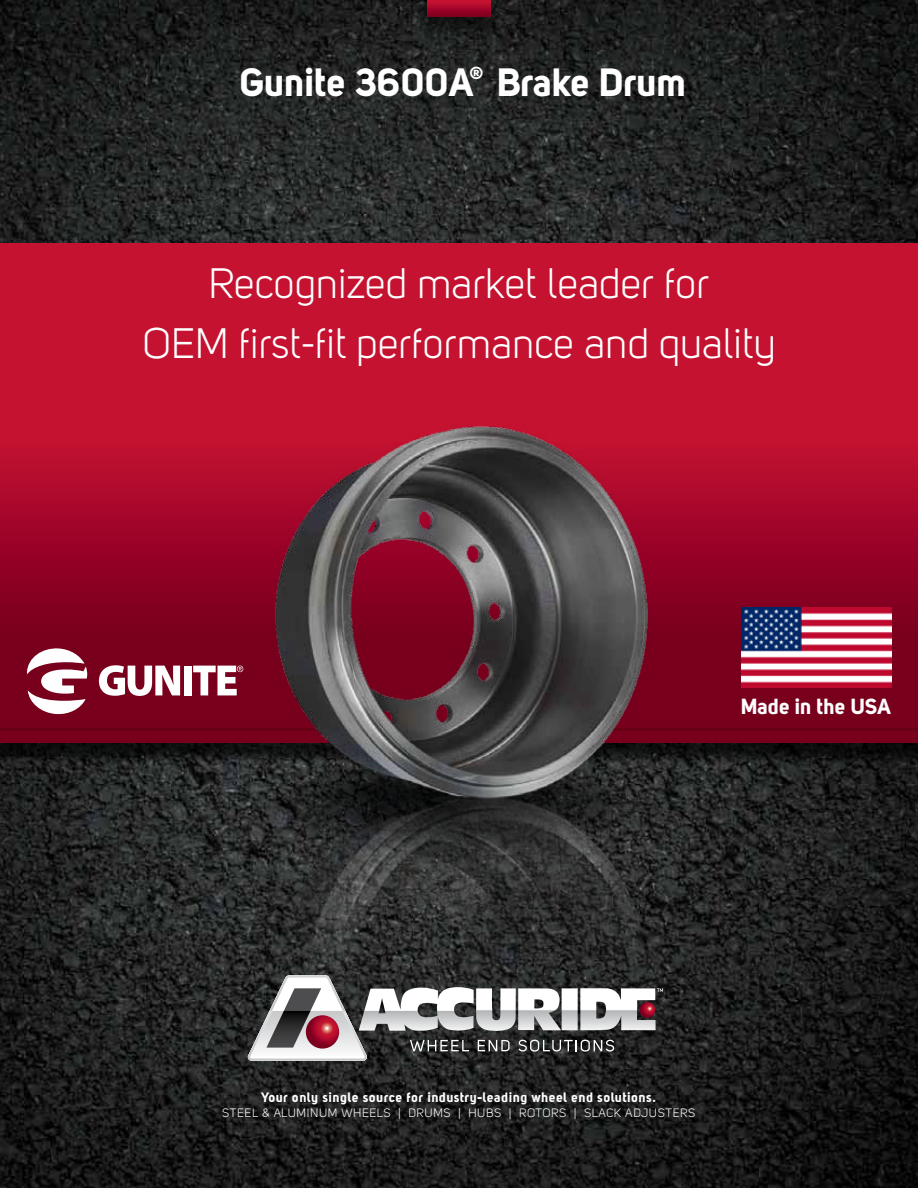
<style>
.page{position:relative;width:918px;height:1188px;background:#fff}
.page>*{position:absolute;margin:0;border:0;box-sizing:border-box;transform-origin:0 0}
.t1{font:42px/60px "Uni Sans Book";color:#fff;text-align:center}
.t2{font:39px "Uni Sans Bold";color:#fff}
.t3{font:21.6px "Uni Sans Bold";letter-spacing:-.005em;color:#fff}
.t4{font:17.55px "Uni Sans Bold";color:#fff}
.t5{font:13.5px "Uni Sans Bold";letter-spacing:.045em;color:#fff}
.t6{font:12px "Uni Sans Book";letter-spacing:.05em;color:#fff}
</style>
<div class="page">
<img style="left:0;top:0;width:918px;height:1188px">
<div style="left:419px;top:0;width:80px;height:39px;background:#000;opacity:.44"></div>
<svg style="left:427px;top:0;width:63px;height:17px"></svg>
<svg style="left:0;top:243px;width:918px;height:499px;background:#b10c2b"></svg>
<hr style="left:0;top:728px;width:918px;height:3px;background:#79001e">
<img style="left:210px;top:417px;width:500px;height:607px">
<svg style="left:248px;top:975px;width:415px;height:86px"></svg>
<img style="left:741px;top:608px;width:150px;height:79px">
<svg style="left:99px;top:665px;width:81px;height:31px"></svg>
<div style="left:184px;top:666px;width:7px;height:29px;background:#fff"></div>
<svg style="left:27px;top:648px;width:60px;height:66px"></svg>
<svg style="left:193px;top:666px;width:50px;height:29px"></svg>
<p class="t2" style="left:241px;top:58px;width:235px">Gunite 3600A</p>
<p class="t4" style="left:470px;top:62px;width:15px">®</p>
<p class="t2" style="left:497px;top:58px;width:191px">Brake Drum</p>
<p class="t1" style="left:143px;top:254px;width:634px">Recognized market leader for<br>OEM first-fit performance and quality</p>
<p class="t3" style="left:741px;top:693px;width:152px">Made in the USA</p>
<p class="t5" style="left:261px;top:1089px;width:396px">Your only single source for industry-leading wheel end solutions.</p>
<p class="t6" style="left:222px;top:1106px;width:475px">STEEL &amp; ALUMINUM WHEELS | DRUMS | HUBS | ROTORS | SLACK ADJUSTERS</p>
</div>
